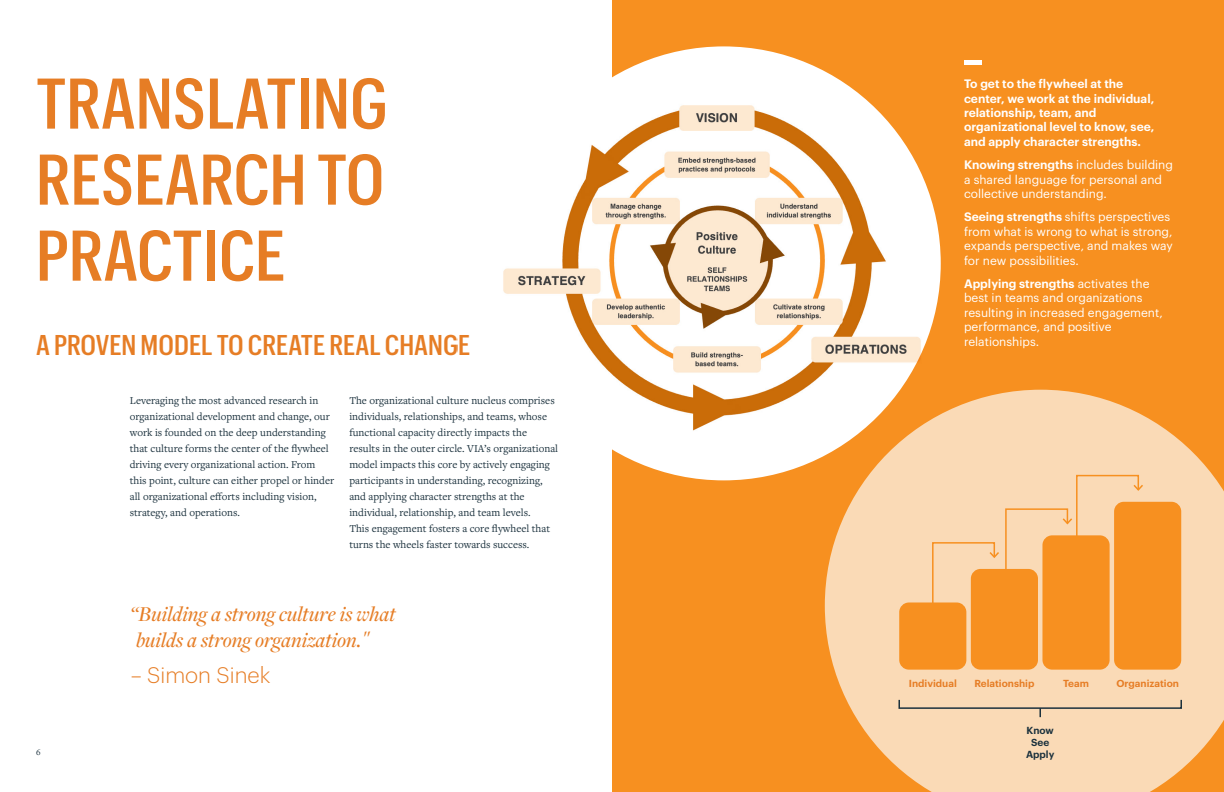
<style>
.page{position:relative;width:1224px;height:792px;background:#fff}
.page>*{position:absolute;margin:0;border:0;box-sizing:border-box;transform-origin:0 0}
.t1{font:500 70px/76px "Graphik Cond";color:#e67d25;text-align:justify}
.call_out_text{font:500 28px "Graphik Cond";color:#e67d25}
.body_copy{font:italic 500 22px/26.4px "Freight Disp Pro";color:#e67d25}
.body_copy-2{font:300 22px "Graphik";color:#e67d25}
.call_out_text-2{font:12px/14.4px "Graphik";color:#fff}
.call_out_text-3{font:600 12px/14.4px "Graphik";color:#fff}
.body_copy-3{font:11px/16px "Freight Text Pro";color:#1b313d}
.call_out_text-4{font:600 10px "Graphik";color:#e67d25}
.call_out_text-5{font:600 10px/12px "Graphik";color:#1b313d;text-align:center}
.body_copy-4{font:9px "Freight Text Pro";color:#1b313d}
.s1{font-family:"Minion Pro";font-weight:400}
.s2{font-weight:600}
</style>
<div class="page">
<div style="left:612px;top:0;width:612px;height:792px;background:#f79020"></div>
<hr style="left:964px;top:61px;width:18px;height:4px;background:#fff">
<svg style="left:825px;top:390px;width:399px;height:402px;fill:#fadab6"></svg>
<div style="left:899px;top:603px;width:67px;height:67px;background:#f79020;border-radius:10px"></div>
<div style="left:971px;top:569px;width:67px;height:101px;background:#f79020;border-radius:10px"></div>
<div style="left:1042px;top:535px;width:68px;height:135px;background:#f79020;border-radius:10px"></div>
<div style="left:1114px;top:502px;width:67px;height:168px;background:#f79020;border-radius:10px"></div>
<div style="left:898px;top:699px;width:284px;height:10px;border:2px solid #1b313d"></div>
<svg style="left:1039px;top:708px;width:2px;height:9px"></svg>
<svg style="left:931px;top:474px;width:214px;height:131px"></svg>
<img style="left:503px;top:68px;width:459px;height:404px">
<p class="t1" style="left:36px;top:60px;width:353px">TRANSLATING RESEARCH TO PRACTICE</p>
<p class="call_out_text" style="left:36px;top:325px;width:436px">A PROVEN MODEL TO CREATE REAL CHANGE</p>
<p class="body_copy-3" style="left:130px;top:392px;width:206px">Leveraging the most advanced research in organizational development and change, our work is founded on the deep understanding that culture forms the center of the flywheel driving every organizational action. From this point, culture can either propel or hinder all organizational efforts including vision, strategy, and operations.</p>
<p class="body_copy-3" style="left:349px;top:392px;width:210px">The organizational culture nucleus comprises individuals, relationships, and teams, whose functional capacity directly impacts the results in the outer circle. VIA’s organizational model impacts this core by actively engaging participants in understanding, recognizing, and applying character strengths at the individual, relationship, and team levels.<br>This engagement fosters a core flywheel that turns the wheels faster towards success.</p>
<p class="body_copy-4" style="left:36px;top:746px;width:6px">6</p>
<p class="body_copy" style="left:130px;top:600px;width:267px">“Building a strong culture is what builds a strong organization.<span class="s1">"</span></p>
<p class="body_copy-2" style="left:131px;top:659px;width:141px">– Simon Sinek</p>
<p class="call_out_text-3" style="left:964px;top:76px;width:192px">To get to the flywheel at the center, we work at the individual, relationship, team, and organizational level to know, see, and apply character strengths.</p>
<p class="call_out_text-2" style="left:964px;top:157px;width:210px"><span class="s2">Knowing strengths</span> includes building a shared language for personal and collective understanding.</p>
<p class="call_out_text-2" style="left:964px;top:209px;width:210px"><span class="s2">Seeing strengths</span> shifts perspectives from what is wrong to what is strong, expands perspective, and makes way for new possibilities.</p>
<p class="call_out_text-2" style="left:964px;top:276px;width:200px"><span class="s2">Applying strengths</span> activates the best in teams and organizations resulting in increased engagement, performance, and positive relationships.</p>
<p class="call_out_text-4" style="left:909px;top:676px;width:50px">Individual</p>
<p class="call_out_text-4" style="left:974px;top:676px;width:62px">Relationship</p>
<p class="call_out_text-4" style="left:1063px;top:676px;width:28px">Team</p>
<p class="call_out_text-5" style="left:1026px;top:724px;width:30px">Know<br>See<br>Apply</p>
<p class="call_out_text-4" style="left:1116px;top:676px;width:64px">Organization</p>
</div>
